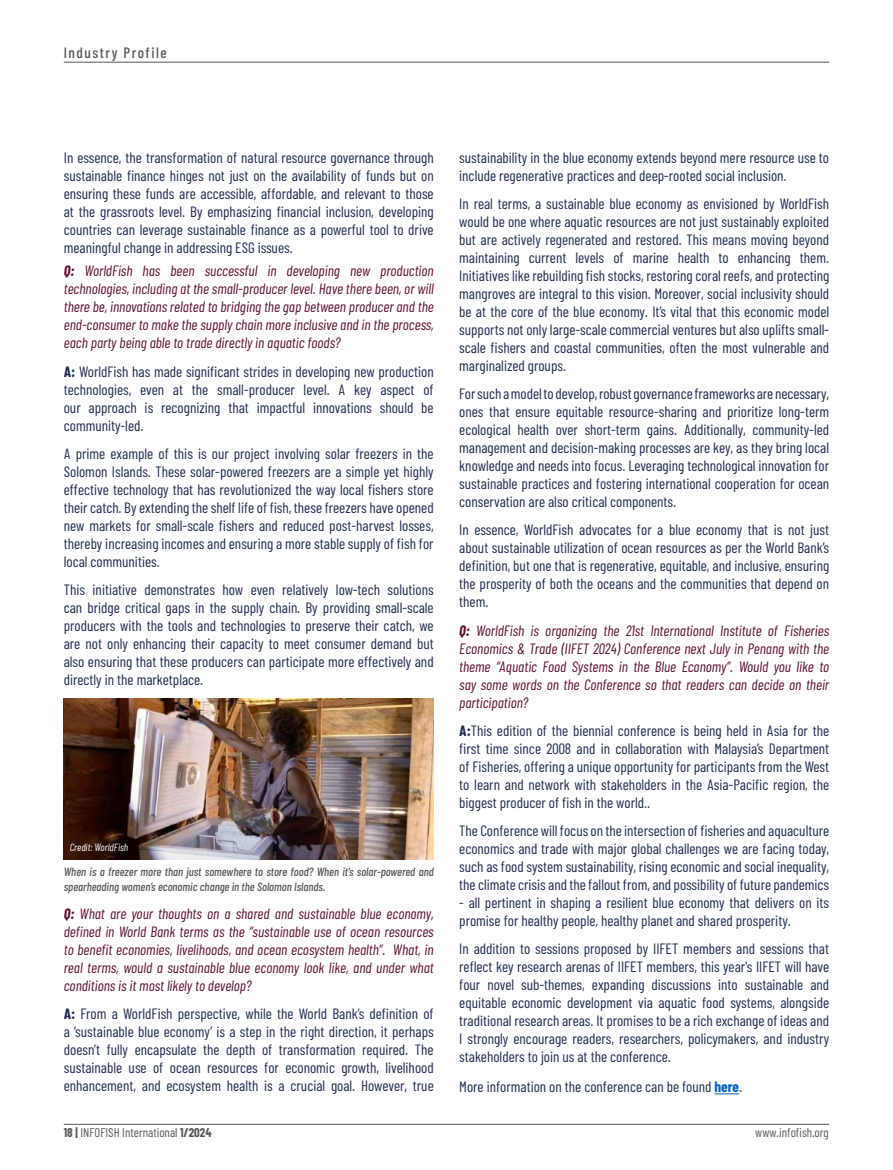
<style>
.page{position:relative;width:893px;height:1170px;background:#fff}
.page>*{position:absolute;margin:0;border:0;box-sizing:border-box;transform-origin:0 0}
.t1{font:15px/18px "Barlow Condensed";color:#1e2b4e;text-align:justify}
.t2{font:italic 15px/18px "Barlow Condensed";color:#5c1132;text-align:justify}
.t3{font:500 15px "Barlow Condensed";letter-spacing:.1em;color:#57585a}
.t4{font:12.75px "Barlow Condensed";color:#57585a}
.t5{font:italic 500 12px/14.5px "Barlow Condensed";color:#57585a}
.t6{font:italic 10.5px "Barlow Condensed";color:#fff}
.s1{font-weight:700}
.s2{font-weight:700;color:#0563c1}
</style>
<div class="page">
<hr style="left:64px;top:1123px;width:765px;height:1px;background:#57585a">
<hr style="left:64px;top:62px;width:765px;height:1px;background:#57585a">
<img style="left:64px;top:698px;width:370px;height:161px">
<svg style="left:714px;top:1093px;width:25px;height:1px"></svg>
<p class="t3" style="left:64px;top:43px;width:104px">Industry Profile</p>
<p class="t1" style="left:64px;top:148px;width:371px">In essence, the transformation of natural resource governance through sustainable finance hinges not just on the availability of funds but on ensuring these funds are accessible, affordable, and relevant to those at the grassroots level. By emphasizing financial inclusion, developing countries can leverage sustainable finance as a powerful tool to drive meaningful change in addressing ESG issues.</p>
<p class="t2" style="left:64px;top:261px;width:371px"><span class="s1">Q:</span> WorldFish has been successful in developing new production technologies, including at the small-producer level. Have there been, or will there be, innovations related to bridging the gap between producer and the end-consumer to make the supply chain more inclusive and in the process, each party being able to trade directly in aquatic foods?</p>
<p class="t1" style="left:64px;top:362px;width:371px"><span class="s1">A:</span> WorldFish has made significant strides in developing new production technologies, even at the small-producer level. A key aspect of our approach is recognizing that impactful innovations should be community-led.</p>
<p class="t1" style="left:64px;top:444px;width:371px">A prime example of this is our project involving solar freezers in the Solomon Islands. These solar-powered freezers are a simple yet highly effective technology that has revolutionized the way local fishers store their catch. By extending the shelf life of fish, these freezers have opened new markets for small-scale fishers and reduced post-harvest losses, thereby increasing incomes and ensuring a more stable supply of fish for local communities.</p>
<p class="t1" style="left:64px;top:580px;width:371px">This initiative demonstrates how even relatively low-tech solutions can bridge critical gaps in the supply chain. By providing small-scale producers with the tools and technologies to preserve their catch, we are not only enhancing their capacity to meet consumer demand but also ensuring that these producers can participate more effectively and directly in the marketplace.</p>
<p class="t6" style="left:70px;top:841px;width:60px">Credit: WorldFish</p>
<p class="t5" style="left:64px;top:864px;width:371px">When is a freezer more than just somewhere to store food? When it’s solar-powered and spearheading women’s economic change in the Solomon Islands.</p>
<p class="t2" style="left:64px;top:904px;width:371px"><span class="s1">Q:</span> What are your thoughts on a shared and sustainable blue economy, defined in World Bank terms as the “sustainable use of ocean resources to benefit economies, livelihoods, and ocean ecosystem health”. What, in real terms, would a sustainable blue economy look like, and under what conditions is it most likely to develop?</p>
<p class="t1" style="left:64px;top:1004px;width:371px"><span class="s1">A:</span> From a WorldFish perspective, while the World Bank’s definition of a ‘sustainable blue economy’ is a step in the right direction, it perhaps doesn’t fully encapsulate the depth of transformation required. The sustainable use of ocean resources for economic growth, livelihood enhancement, and ecosystem health is a crucial goal. However, true</p>
<p class="t1" style="left:459px;top:148px;width:371px">sustainability in the blue economy extends beyond mere resource use to include regenerative practices and deep-rooted social inclusion.</p>
<p class="t1" style="left:459px;top:194px;width:371px">In real terms, a sustainable blue economy as envisioned by WorldFish would be one where aquatic resources are not just sustainably exploited but are actively regenerated and restored. This means moving beyond maintaining current levels of marine health to enhancing them.<br>Initiatives like rebuilding fish stocks, restoring coral reefs, and protecting mangroves are integral to this vision. Moreover, social inclusivity should be at the core of the blue economy. It’s vital that this economic model supports not only large-scale commercial ventures but also uplifts small&shy;scale fishers and coastal communities, often the most vulnerable and marginalized groups.</p>
<p class="t1" style="left:459px;top:384px;width:371px">For such a model to develop, robust governance frameworks are necessary, ones that ensure equitable resource-sharing and prioritize long-term ecological health over short-term gains. Additionally, community-led management and decision-making processes are key, as they bring local knowledge and needs into focus. Leveraging technological innovation for sustainable practices and fostering international cooperation for ocean conservation are also critical components.</p>
<p class="t1" style="left:459px;top:520px;width:371px">In essence, WorldFish advocates for a blue economy that is not just about sustainable utilization of ocean resources as per the World Bank’s definition, but one that is regenerative, equitable, and inclusive, ensuring the prosperity of both the oceans and the communities that depend on them.</p>
<p class="t2" style="left:459px;top:620px;width:371px"><span class="s1">Q:</span> WorldFish is organizing the 21st International Institute of Fisheries Economics &amp; Trade (IIFET 2024) Conference next July in Penang with the theme “Aquatic Food Systems in the Blue Economy”. Would you like to say some words on the Conference so that readers can decide on their participation?</p>
<p class="t1" style="left:459px;top:721px;width:371px"><span class="s1">A:</span>This edition of the biennial conference is being held in Asia for the first time since 2008 and in collaboration with Malaysia’s Department of Fisheries, offering a unique opportunity for participants from the West to learn and network with stakeholders in the Asia-Pacific region, the biggest producer of fish in the world..</p>
<p class="t1" style="left:459px;top:821px;width:371px">The Conference will focus on the intersection of fisheries and aquaculture economics and trade with major global challenges we are facing today, such as food system sustainability, rising economic and social inequality, the climate crisis and the fallout from, and possibility of future pandemics</p>
<p class="t1" style="left:459px;top:893px;width:371px">- all pertinent in shaping a resilient blue economy that delivers on its promise for healthy people, healthy planet and shared prosperity.</p>
<p class="t1" style="left:459px;top:939px;width:371px">In addition to sessions proposed by IIFET members and sessions that reflect key research arenas of IIFET members, this year's IIFET will have four novel sub-themes, expanding discussions into sustainable and equitable economic development via aquatic food systems, alongside traditional research areas. It promises to be a rich exchange of ideas and I strongly encourage readers, researchers, policymakers, and industry stakeholders to join us at the conference.</p>
<p class="t1" style="left:459px;top:1077px;width:284px">More information on the conference can be found <span class="s2">here</span>.</p>
<p class="t4" style="left:64px;top:1124px;width:149px"><span class="s1">18 |</span> INFOFISH International <span class="s1">1/2024</span></p>
<p class="t4" style="left:755px;top:1124px;width:75px">www.infofish.org</p>
</div>
